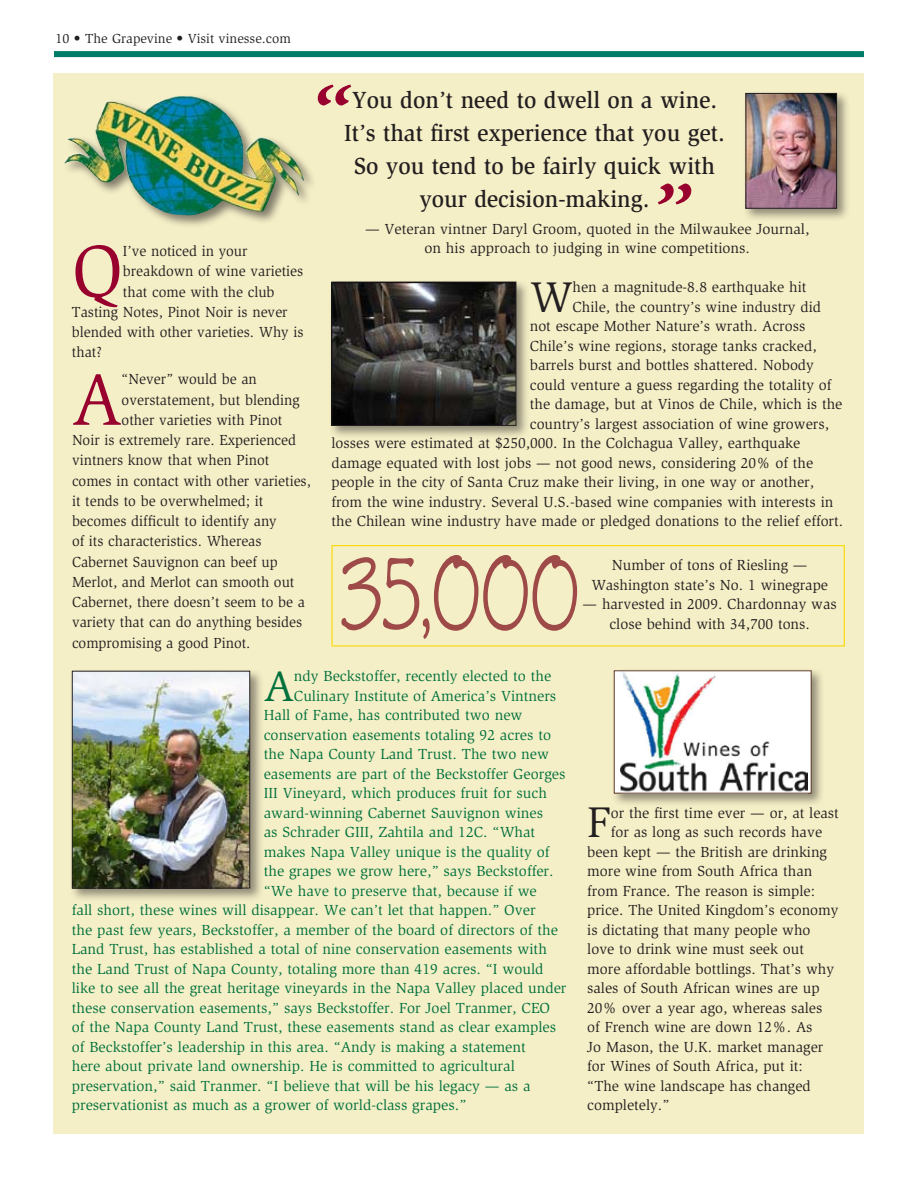
<style>
.page{position:relative;width:918px;height:1188px;background:#fff}
.page>*{position:absolute;margin:0;border:0;box-sizing:border-box;transform-origin:0 0}
.t1{font:104.7px "Zipty Do Std";color:#9d4a48;scale:.75 1}
.t2{font:italic 500 96px "Slimbach Std";color:#98002e}
.t3{font:75.45px "Slimbach Std";color:#98002e;scale:.96 1}
.t4{font:44.1px "Slimbach Std";color:#231f20}
.t5{font:44.1px "Slimbach Std";color:#00703c}
.t6{font:500 24px/33px "Slimbach Std";color:#231f20;text-align:center;scale:.96 1}
.t7{font:15px/19.5px "Slimbach Std";color:#231f20;text-align:center}
.t8{font:15px "Slimbach Std";color:#00703c}
.t9{font:15px "Slimbach Std";color:#231f20;scale:.96 1}
.t10{font:13.5px "Slimbach Std";color:#231f20}
</style>
<div class="page">
<div style="left:54px;top:51px;width:810px;height:6px;background:#007d68"></div>
<div style="left:54px;top:74px;width:810px;height:1060px;background:#f5efc7"></div>
<div style="left:62px;top:93px;width:254px;height:136px;background:#231f20;opacity:.55"></div>
<img style="left:95px;top:96px;width:88px;height:56px">
<div style="left:332px;top:545px;width:513px;height:101px;border:1px solid #fbd902"></div>
<div style="left:329px;top:279px;width:201px;height:160px;background:#231f20;opacity:.48"></div>
<img style="left:334px;top:284px;width:180px;height:140px">
<div style="left:332px;top:282px;width:184px;height:144px;border:1px solid #231f20"></div>
<div style="left:69px;top:668px;width:195px;height:234px;background:#231f20;opacity:.48"></div>
<img style="left:74px;top:673px;width:174px;height:214px">
<div style="left:72px;top:671px;width:178px;height:218px;border:1px solid #231f20"></div>
<div style="left:743px;top:90px;width:108px;height:132px;background:#231f20;opacity:.48"></div>
<img style="left:747px;top:95px;width:88px;height:112px">
<div style="left:745px;top:93px;width:92px;height:116px;border:1px solid #231f20"></div>
<div style="left:611px;top:668px;width:214px;height:139px;background:#231f20;opacity:.48"></div>
<div style="left:614px;top:671px;width:197px;height:122px;background:#fff"></div>
<img style="left:620px;top:672px;width:187px;height:119px">
<div style="left:614px;top:670px;width:198px;height:123px;border:1px solid #5f3a27"></div>
<p class="t10" style="left:56px;top:31px;width:237px">10 • The Grapevine • Visit vinesse.com</p>
<h2 class="t2" style="left:306px;top:62px;width:44px">“</h2>
<h3 class="t6" style="left:344px;top:84px;width:398px">You don’t need to dwell on a wine.<br>It’s that first experience that you get.<br>So you tend to be fairly quick with your decision-making.</h3>
<p class="t7" style="left:365px;top:219px;width:446px">— Veteran vintner Daryl Groom, quoted in the Milwaukee Journal, on his approach to judging in wine competitions.</p>
<h3 class="t4" style="left:530px;top:272px;width:44px">W</h3>
<p class="t7" style="left:573px;top:277px;width:235px">hen a magnitude-8.8 earthquake hit</p>
<h2 class="t2" style="left:648px;top:161px;width:44px">”</h2>
<h3 class="t3" style="left:72px;top:228px;width:55px">Q</h3>
<p class="t9" style="left:123px;top:242px;width:131px">I’ve noticed in your</p>
<p class="t9" style="left:123px;top:263px;width:189px">breakdown of wine varieties</p>
<p class="t9" style="left:123px;top:283px;width:160px">that come with the club</p>
<p class="t9" style="left:72px;top:303px;width:226px">Tasting Notes, Pinot Noir is never</p>
<p class="t9" style="left:72px;top:323px;width:243px">blended with other varieties. Why is</p>
<p class="t9" style="left:72px;top:344px;width:33px">that?</p>
<h3 class="t3" style="left:72px;top:356px;width:53px">A</h3>
<p class="t9" style="left:122px;top:371px;width:142px">“Never” would be an</p>
<p class="t7" style="left:573px;top:297px;width:250px">Chile, the country’s wine industry did</p>
<p class="t7" style="left:530px;top:316px;width:277px">not escape Mother Nature’s wrath. Across</p>
<p class="t7" style="left:530px;top:336px;width:288px">Chile’s wine regions, storage tanks cracked,</p>
<p class="t7" style="left:530px;top:355px;width:286px">barrels burst and bottles shattered. Nobody</p>
<p class="t7" style="left:530px;top:375px;width:303px">could venture a guess regarding the totality of</p>
<p class="t7" style="left:530px;top:394px;width:314px">the damage, but at Vinos de Chile, which is the</p>
<p class="t7" style="left:530px;top:414px;width:301px">country’s largest association of wine growers,</p>
<p class="t7" style="left:332px;top:433px;width:470px">losses were estimated at $250,000. In the Colchagua Valley, earthquake</p>
<p class="t7" style="left:332px;top:453px;width:483px">damage equated with lost jobs — not good news, considering 20% of the</p>
<p class="t7" style="left:332px;top:472px;width:484px">people in the city of Santa Cruz make their living, in one way or another,</p>
<p class="t7" style="left:332px;top:492px;width:503px">from the wine industry. Several U.S.-based wine companies with interests in</p>
<p class="t7" style="left:332px;top:511px;width:513px">the Chilean wine industry have made or pledged donations to the relief effort.</p>
<p class="t9" style="left:122px;top:391px;width:187px">overstatement, but blending</p>
<p class="t9" style="left:122px;top:411px;width:169px">other varieties with Pinot</p>
<p class="t9" style="left:72px;top:431px;width:235px">Noir is extremely rare. Experienced</p>
<p class="t9" style="left:72px;top:452px;width:207px">vintners know that when Pinot</p>
<p class="t9" style="left:72px;top:472px;width:250px">comes in contact with other varieties,</p>
<p class="t9" style="left:72px;top:492px;width:201px">it tends to be overwhelmed; it</p>
<p class="t9" style="left:72px;top:512px;width:215px">becomes difficult to identify any</p>
<p class="t9" style="left:72px;top:533px;width:199px">of its characteristics. Whereas</p>
<p class="t9" style="left:72px;top:553px;width:216px">Cabernet Sauvignon can beef up</p>
<p class="t9" style="left:72px;top:573px;width:233px">Merlot, and Merlot can smooth out</p>
<p class="t9" style="left:72px;top:593px;width:244px">Cabernet, there doesn’t seem to be a</p>
<p class="t9" style="left:72px;top:614px;width:241px">variety that can do anything besides</p>
<p class="t9" style="left:72px;top:634px;width:187px">compromising a good Pinot.</p>
<h1 class="t1" style="left:340px;top:532px;width:320px">35,000</h1>
<p class="t7" style="left:591px;top:556px;width:238px">Number of tons of Riesling —<br>Washington state’s No. 1 winegrape</p>
<p class="t7" style="left:583px;top:595px;width:256px">— harvested in 2009. Chardonnay was close behind with 34,700 tons.</p>
<h3 class="t5" style="left:264px;top:661px;width:32px">A</h3>
<p class="t8" style="left:294px;top:668px;width:259px">ndy Beckstoffer, recently elected to the</p>
<p class="t8" style="left:294px;top:687px;width:264px">Culinary Institute of America’s Vintners</p>
<p class="t8" style="left:264px;top:707px;width:260px">Hall of Fame, has contributed two new</p>
<p class="t8" style="left:264px;top:726px;width:289px">conservation easements totaling 92 acres to</p>
<p class="t8" style="left:264px;top:746px;width:287px">the Napa County Land Trust. The two new</p>
<p class="t8" style="left:264px;top:765px;width:303px">easements are part of the Beckstoffer Georges</p>
<p class="t8" style="left:264px;top:785px;width:285px">III Vineyard, which produces fruit for such</p>
<p class="t8" style="left:264px;top:804px;width:281px">award-winning Cabernet Sauvignon wines</p>
<p class="t8" style="left:264px;top:824px;width:273px">as Schrader GIII, Zahtila and 12C. “What</p>
<p class="t8" style="left:264px;top:843px;width:287px">makes Napa Valley unique is the quality of</p>
<p class="t8" style="left:264px;top:863px;width:291px">the grapes we grow here,” says Beckstoffer.</p>
<p class="t8" style="left:264px;top:882px;width:275px">“We have to preserve that, because if we</p>
<p class="t8" style="left:72px;top:902px;width:465px">fall short, these wines will disappear. We can’t let that happen.” Over</p>
<p class="t8" style="left:72px;top:921px;width:488px">the past few years, Beckstoffer, a member of the board of directors of the</p>
<p class="t8" style="left:72px;top:941px;width:477px">Land Trust, has established a total of nine conservation easements with</p>
<p class="t8" style="left:72px;top:960px;width:473px">the Land Trust of Napa County, totaling more than 419 acres. “I would</p>
<p class="t8" style="left:72px;top:980px;width:496px">like to see all the great heritage vineyards in the Napa Valley placed under</p>
<p class="t8" style="left:72px;top:999px;width:480px">these conservation easements,” says Beckstoffer. For Joel Tranmer, CEO</p>
<p class="t8" style="left:72px;top:1019px;width:486px">of the Napa County Land Trust, these easements stand as clear examples</p>
<p class="t8" style="left:72px;top:1038px;width:456px">of Beckstoffer’s leadership in this area. “Andy is making a statement</p>
<p class="t8" style="left:72px;top:1058px;width:445px">here about private land ownership. He is committed to agricultural</p>
<p class="t8" style="left:72px;top:1077px;width:460px">preservation,” said Tranmer. “I believe that will be his legacy — as a</p>
<p class="t8" style="left:72px;top:1097px;width:396px">preservationist as much as a grower of world-class grapes.”</p>
<h3 class="t4" style="left:587px;top:797px;width:25px">F</h3>
<p class="t7" style="left:611px;top:803px;width:230px">or the first time ever — or, at least</p>
<p class="t7" style="left:611px;top:823px;width:213px">for as long as such records have</p>
<p class="t7" style="left:587px;top:842px;width:241px">been kept — the British are drinking</p>
<p class="t7" style="left:587px;top:862px;width:227px">more wine from South Africa than</p>
<p class="t7" style="left:587px;top:881px;width:229px">from France. The reason is simple:</p>
<p class="t7" style="left:587px;top:901px;width:253px">price. The United Kingdom’s economy</p>
<p class="t7" style="left:587px;top:920px;width:225px">is dictating that many people who</p>
<p class="t7" style="left:587px;top:940px;width:218px">love to drink wine must seek out</p>
<p class="t7" style="left:587px;top:959px;width:248px">more affordable bottlings. That’s why</p>
<p class="t7" style="left:587px;top:979px;width:234px">sales of South African wines are up</p>
<p class="t7" style="left:587px;top:998px;width:237px">20% over a year ago, whereas sales</p>
<p class="t7" style="left:587px;top:1018px;width:227px">of French wine are down 12%. As</p>
<p class="t7" style="left:587px;top:1037px;width:238px">Jo Mason, the U.K. market manager</p>
<p class="t7" style="left:587px;top:1057px;width:217px">for Wines of South Africa, put it:</p>
<p class="t7" style="left:587px;top:1076px;width:225px">“The wine landscape has changed</p>
<p class="t7" style="left:587px;top:1096px;width:84px">completely.”</p>
</div>
